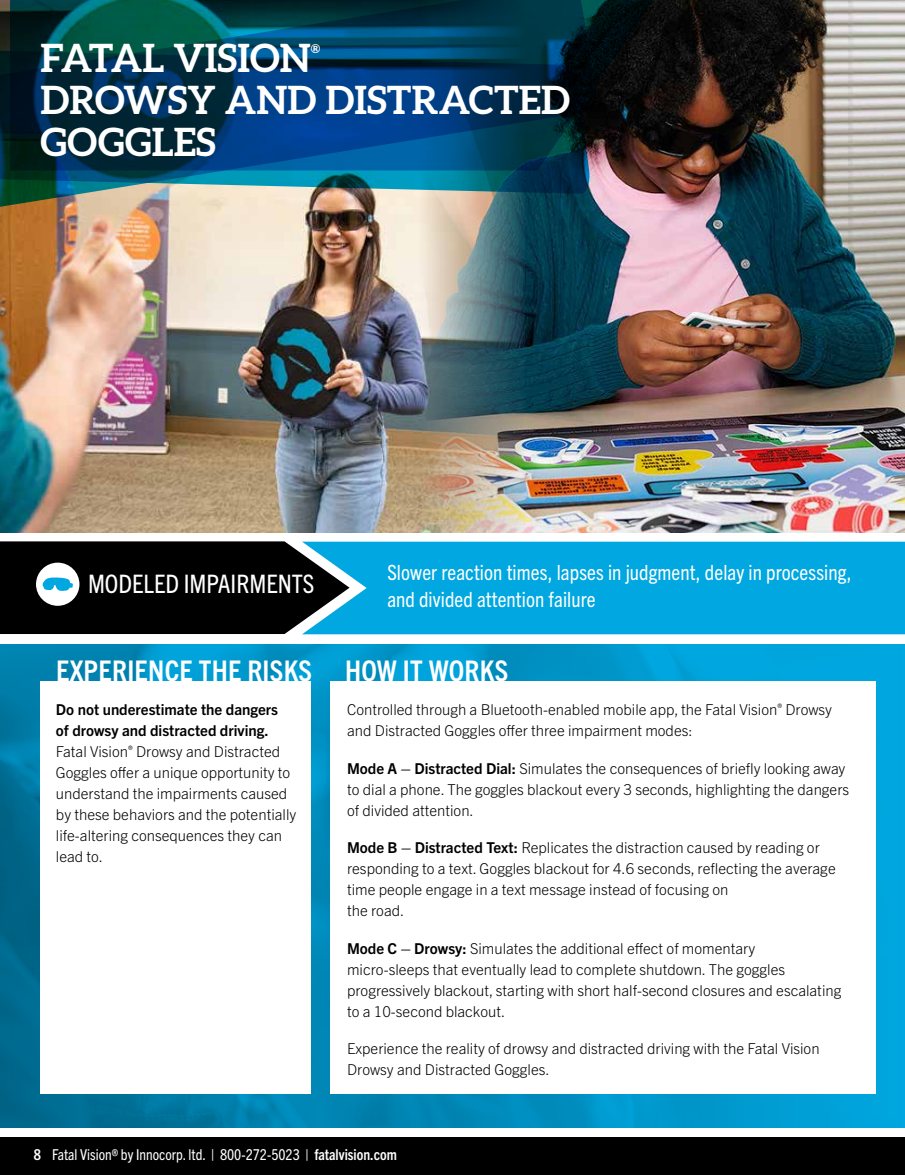
<style>
.page{position:relative;width:905px;height:1175px;background:#fff}
.page>*{position:absolute;margin:0;border:0;box-sizing:border-box;transform-origin:0 0}
.t1{font:700 39px/42px "Aleo";color:#fff}
.t2{font:700 condensed 28.5px "Trade Gothic Next LT Pro";letter-spacing:.01em;color:#fff}
.t3{font:condensed 25.5px "Trade Gothic Next LT Pro";color:#fff}
.t4{font:condensed 21px/27px "Trade Gothic Next LT Pro";letter-spacing:.005em;color:#fff}
.t5{font:300 15px/21px "Trade Gothic Next LT Pro";color:#000}
.t6{font:condensed 15px "Trade Gothic Next LT Pro";color:#fff}
.t7{font:700 12.3px "Aleo";color:#fff}
.s1{font-weight:700}
</style>
<div class="page">
<div style="left:0;top:1137px;width:904px;height:37px;background:#000"></div>
<img style="left:524px;top:0;width:380px;height:532px">
<img style="left:0;top:223px;width:524px;height:309px">
<div style="left:349px;top:541px;width:555px;height:93px;background:#00a7e0"></div>
<svg style="left:597px;top:0;width:66px;height:170px;background:#161312"></svg>
<svg style="left:0;top:541px;width:349px;height:93px;background:#151e22"></svg>
<img style="left:0;top:644px;width:904px;height:483px">
<div style="left:330px;top:681px;width:545px;height:413px;background:#fff"></div>
<div style="left:40px;top:681px;width:270px;height:413px;background:#fff"></div>
<img style="left:0;top:0;width:597px;height:223px">
<svg style="left:0;top:47px;width:590px;height:147px;background:#073f63"></svg>
<h1 class="t1" style="left:40px;top:36px;width:272px">FATAL VISION</h1>
<p class="t7" style="left:311px;top:41px;width:11px">®</p>
<h1 class="t1" style="left:40px;top:78px;width:531px">DROWSY AND DISTRACTED<br>GOGGLES</h1>
<h3 class="t3" style="left:88px;top:566px;width:228px">MODELED IMPAIRMENTS</h3>
<h3 class="t4" style="left:387px;top:557px;width:465px">Slower reaction times, lapses in judgment, delay in processing, and divided attention failure</h3>
<h2 class="t2" style="left:56px;top:651px;width:453px">EXPERIENCE THE RISKS HOW IT WORKS</h2>
<p class="t5" style="left:347px;top:698px;width:486px">Controlled through a Bluetooth-enabled mobile app, the Fatal Vision<sup>®</sup> Drowsy and Distracted Goggles offer three impairment modes:</p>
<p class="t5" style="left:347px;top:756px;width:503px"><span class="s1">Mode A – Distracted Dial:</span> Simulates the consequences of briefly looking away to dial a phone. The goggles blackout every 3 seconds, highlighting the dangers of divided attention.</p>
<p class="t5" style="left:347px;top:836px;width:490px"><span class="s1">Mode B – Distracted Text:</span> Replicates the distraction caused by reading or responding to a text. Goggles blackout for 4.6 seconds, reflecting the average time people engage in a text message instead of focusing on<br>the road.</p>
<p class="t5" style="left:347px;top:936px;width:496px"><span class="s1">Mode C – Drowsy:</span> Simulates the additional effect of momentary micro-sleeps that eventually lead to complete shutdown. The goggles progressively blackout, starting with short half-second closures and escalating to a 10-second blackout.</p>
<p class="t5" style="left:347px;top:1037px;width:474px">Experience the reality of drowsy and distracted driving with the Fatal Vision<br>Drowsy and Distracted Goggles.</p>
<p class="t5" style="left:56px;top:698px;width:242px"><span class="s1">Do not underestimate the dangers<br>of drowsy and distracted driving.<br></span>Fatal Vision<sup>®</sup> Drowsy and Distracted<br>Goggles offer a unique opportunity to understand the impairments caused by these behaviors and the potentially life-altering consequences they can lead to.</p>
<p class="t6" style="left:34px;top:1144px;width:364px"><span class="s1">8</span> Fatal Vision® by Innocorp. ltd. | 800-272-5023 | <span class="s1">fatalvision.com</span></p>
</div>
